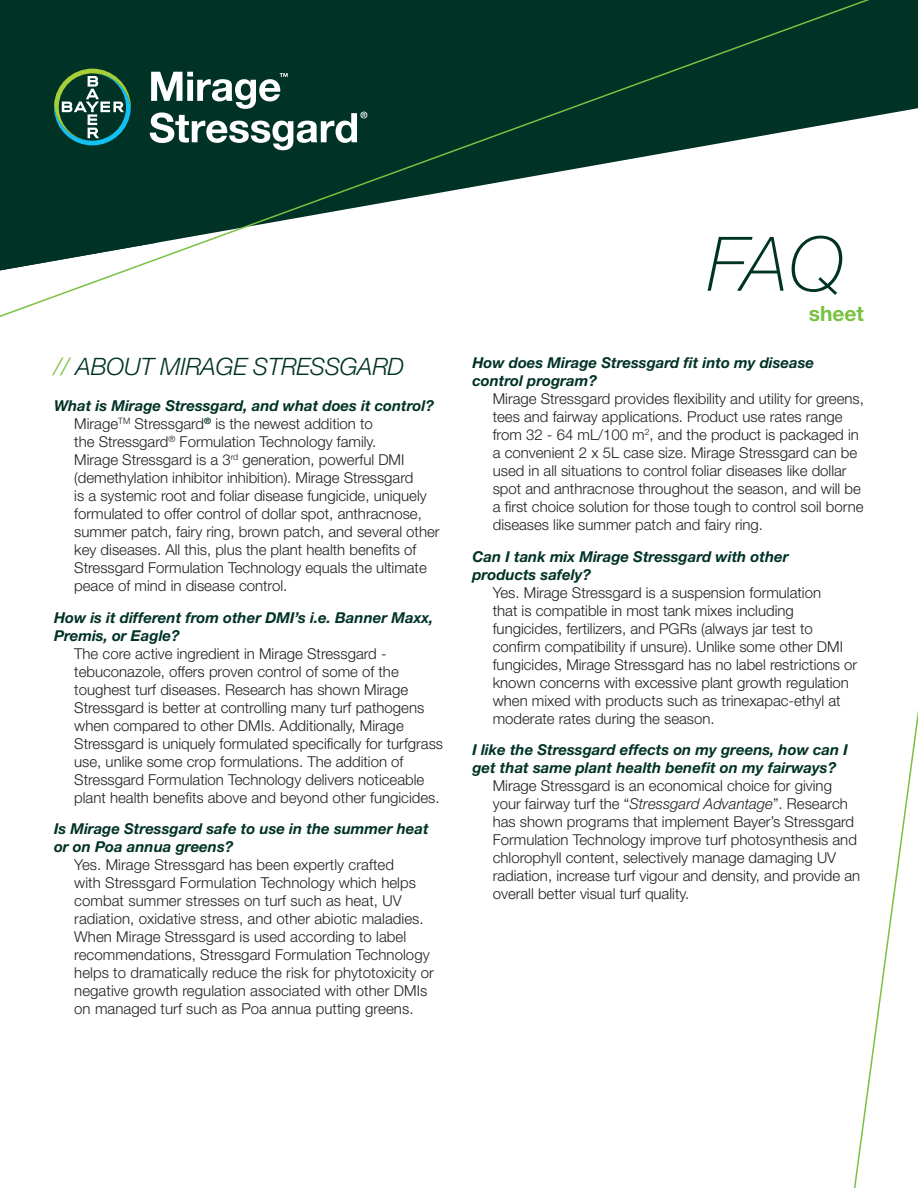
<style>
.page{position:relative;width:918px;height:1188px;background:#fff}
.page>*{position:absolute;margin:0;border:0;box-sizing:border-box;transform-origin:0 0}
.t1{font:italic 100 75.3px "Helvetica Neue";color:#003226}
.t2{font:italic 300 24px "Helvetica Neue";letter-spacing:-.01em;color:#003226}
.t3{font:700 21px "Helvetica Neue";color:#79c142}
.text_base{font:300 15px/18px "Helvetica Neue";color:#231f20}
.question{font:italic 700 15px/18px "Helvetica Neue";color:#003226}
.s1{color:#79c142}
.s2{font-style:italic}
</style>
<div class="page">
<svg style="left:0;top:0;width:906px;height:317px"></svg>
<svg style="left:854px;top:710px;width:64px;height:478px"></svg>
<svg style="left:54px;top:69px;width:77px;height:76px"></svg>
<svg style="left:150px;top:72px;width:217px;height:78px"></svg>
<h1 class="t2" style="left:54px;top:353px;width:352px"><span class="s1">//</span> ABOUT MIRAGE STRESSGARD</h1>
<p class="question" style="left:54px;top:397px;width:382px">What is Mirage Stressgard, and what does it control?</p>
<p class="text_base" style="left:74px;top:415px;width:367px">Mirage<sup>TM</sup> Stressgard<sup>®</sup> is the newest addition to<br>the Stressgard<sup>®</sup> Formulation Technology family.<br>Mirage Stressgard is a 3<sup>rd</sup> generation, powerful DMI (demethylation inhibitor inhibition). Mirage Stressgard<br>is a systemic root and foliar disease fungicide, uniquely formulated to offer control of dollar spot, anthracnose, summer patch, fairy ring, brown patch, and several other key diseases. All this, plus the plant health benefits of Stressgard Formulation Technology equals the ultimate peace of mind in disease control.</p>
<p class="question" style="left:54px;top:608px;width:381px">How is it different from other DMI’s i.e. Banner Maxx,<br>Premis, or Eagle?</p>
<p class="text_base" style="left:74px;top:644px;width:370px">The core active ingredient in Mirage Stressgard - tebuconazole, offers proven control of some of the toughest turf diseases. Research has shown Mirage Stressgard is better at controlling many turf pathogens when compared to other DMIs. Additionally, Mirage Stressgard is uniquely formulated specifically for turfgrass use, unlike some crop formulations. The addition of Stressgard Formulation Technology delivers noticeable plant health benefits above and beyond other fungicides.</p>
<p class="question" style="left:54px;top:820px;width:376px">Is Mirage Stressgard safe to use in the summer heat or on Poa annua greens?</p>
<p class="text_base" style="left:74px;top:856px;width:361px">Yes. Mirage Stressgard has been expertly crafted<br>with Stressgard Formulation Technology which helps combat summer stresses on turf such as heat, UV radiation, oxidative stress, and other abiotic maladies.<br>When Mirage Stressgard is used according to label recommendations, Stressgard Formulation Technology helps to dramatically reduce the risk for phytotoxicity or negative growth regulation associated with other DMIs on managed turf such as Poa annua putting greens.</p>
<p class="t1" style="left:708px;top:223px;width:138px">FAQ</p>
<p class="t3" style="left:809px;top:301px;width:57px">sheet</p>
<p class="question" style="left:472px;top:353px;width:343px">How does Mirage Stressgard fit into my disease control program?</p>
<p class="text_base" style="left:493px;top:389px;width:373px">Mirage Stressgard provides flexibility and utility for greens, tees and fairway applications. Product use rates range from 32 - 64 mL/100 m<sup>2</sup>, and the product is packaged in a convenient 2 x 5L case size. Mirage Stressgard can be used in all situations to control foliar diseases like dollar spot and anthracnose throughout the season, and will be a first choice solution for those tough to control soil borne diseases like summer patch and fairy ring.</p>
<p class="question" style="left:472px;top:547px;width:318px">Can I tank mix Mirage Stressgard with other products safely?</p>
<p class="text_base" style="left:493px;top:583px;width:366px">Yes. Mirage Stressgard is a suspension formulation<br>that is compatible in most tank mixes including fungicides, fertilizers, and PGRs (always jar test to confirm compatibility if unsure). Unlike some other DMI fungicides, Mirage Stressgard has no label restrictions or known concerns with excessive plant growth regulation when mixed with products such as trinexapac-ethyl at moderate rates during the season.</p>
<p class="question" style="left:472px;top:740px;width:377px">I like the Stressgard effects on my greens, how can I get that same plant health benefit on my fairways?</p>
<p class="text_base" style="left:493px;top:776px;width:369px">Mirage Stressgard is an economical choice for giving your fairway turf the “<span class="s2">Stressgard Advantage</span>”. Research has shown programs that implement Bayer’s Stressgard Formulation Technology improve turf photosynthesis and chlorophyll content, selectively manage damaging UV radiation, increase turf vigour and density, and provide an overall better visual turf quality.</p>
</div>
